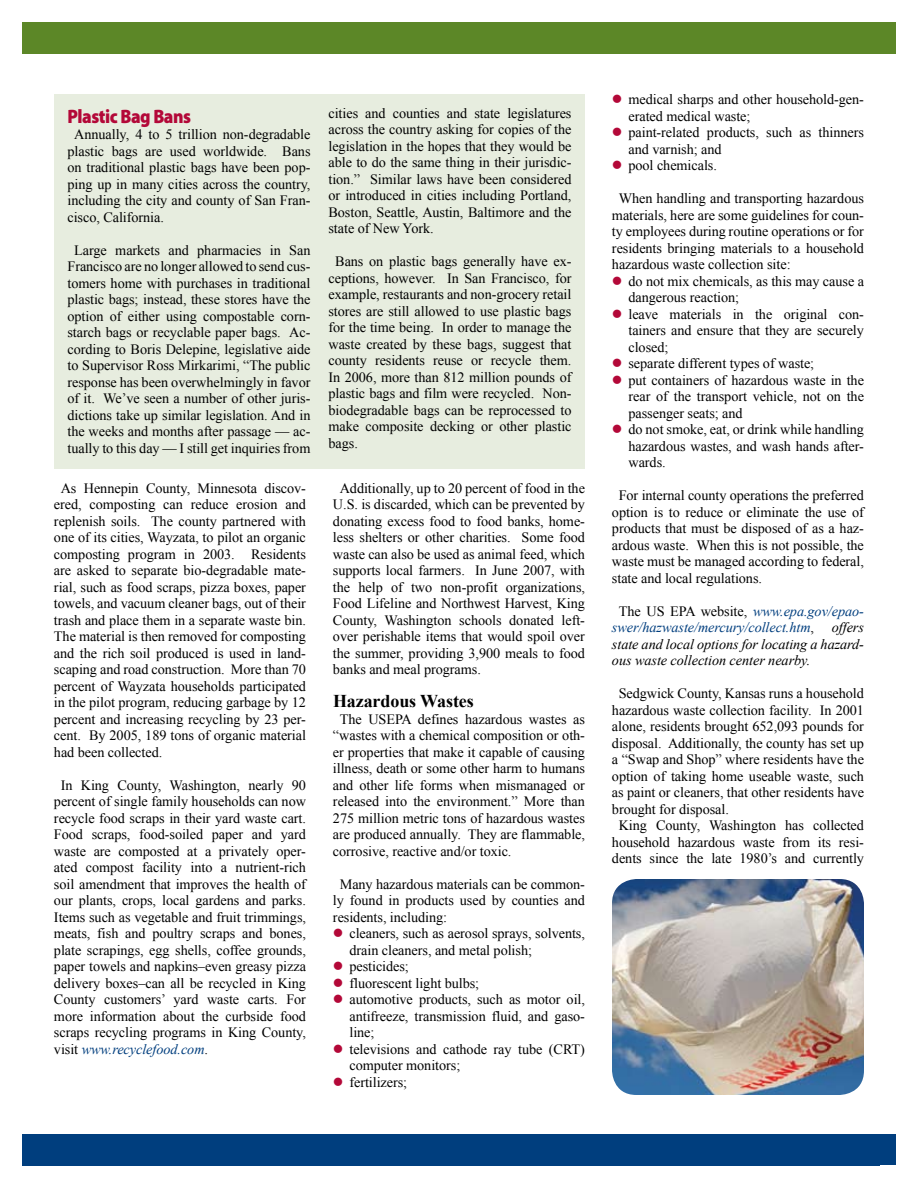
<style>
.page{position:relative;width:918px;height:1188px;background:#fff}
.page>*{position:absolute;margin:0;border:0;box-sizing:border-box;transform-origin:0 0}
.t1{font:900 19.5px "Myriad Pro";letter-spacing:-.025em;color:#b30838;scale:.9 1}
.t2{font:700 18px "Times New Roman";letter-spacing:-.005em;color:#000}
.t3{font:14.25px/16.5px "Times New Roman";letter-spacing:-.005em;color:#000;text-align:justify}
.t4{font:italic 14.25px/16.5px "Times New Roman";letter-spacing:-.005em;color:#000;text-align:justify}
.s1{font-style:italic;color:#003e7e}
.s2{font-style:normal}
.s3{color:#003e7e}
</style>
<div class="page">
<div style="left:0;top:1134px;width:918px;height:54px;background:#003e7e"></div>
<div style="left:0;top:0;width:918px;height:54px;background:#5c8727"></div>
<div style="left:0;top:0;width:21px;height:1188px;background:#fff"></div>
<div style="left:0;top:1166px;width:918px;height:22px;background:#fff"></div>
<div style="left:896px;top:0;width:22px;height:1188px;background:#fff"></div>
<div style="left:0;top:0;width:918px;height:22px;background:#fff"></div>
<div style="left:54px;top:94px;width:531px;height:376px;background:#e7eddf"></div>
<img style="left:612px;top:879px;width:252px;height:216px">
<h1 class="t1" style="left:68px;top:105px;width:139px">Plastic Bag Bans</h1>
<p class="t3" style="left:67px;top:126px;width:245px;text-indent:7px">Annually, 4 to 5 trillion non-degradable plastic bags are used worldwide. Bans on traditional plastic bags have been pop&shy;ping up in many cities across the country, including the city and county of San Fran&shy;cisco, California.</p>
<p class="t3" style="left:67px;top:241px;width:245px;text-align:center">Large markets and pharmacies in San Francisco are no longer allowed to send cus&shy;tomers home with purchases in traditional plastic bags; instead, these stores have the option of either using compostable corn&shy;starch bags or recyclable paper bags. Ac&shy;cording to Boris Delepine, legislative aide to Supervisor Ross Mirkarimi, “The public response has been overwhelmingly in favor of it. We’ve seen a number of other juris&shy;dictions take up similar legislation. And in the weeks and months after passage — ac&shy;tually to this day — I still get inquiries from</p>
<p class="t3" style="left:54px;top:480px;width:254px;text-indent:7px">As Hennepin County, Minnesota discov&shy;ered, composting can reduce erosion and replenish soils. The county partnered with one of its cities, Wayzata, to pilot an organic composting program in 2003. Residents are asked to separate bio-degradable mate&shy;rial, such as food scraps, pizza boxes, paper towels, and vacuum cleaner bags, out of their trash and place them in a separate waste bin.<br>The material is then removed for composting and the rich soil produced is used in land&shy;scaping and road construction. More than 70 percent of Wayzata households participated in the pilot program, reducing garbage by 12 percent and increasing recycling by 23 per&shy;cent. By 2005, 189 tons of organic material had been collected.</p>
<p class="t3" style="left:54px;top:777px;width:254px;text-indent:7px">In King County, Washington, nearly 90 percent of single family households can now recycle food scraps in their yard waste cart.<br>Food scraps, food-soiled paper and yard waste are composted at a privately oper&shy;ated compost facility into a nutrient-rich soil amendment that improves the health of our plants, crops, local gardens and parks.<br>Items such as vegetable and fruit trimmings, meats, fish and poultry scraps and bones, plate scrapings, egg shells, coffee grounds, paper towels and napkins–even greasy pizza delivery boxes–can all be recycled in King County customers’ yard waste carts. For more information about the curbside food scraps recycling programs in King County, visit <span class="s1">www.recyclefood.com</span>.</p>
<p class="t3" style="left:328px;top:105px;width:245px">cities and counties and state legislatures across the country asking for copies of the legislation in the hopes that they would be able to do the same thing in their jurisdic&shy;tion.” Similar laws have been considered or introduced in cities including Portland, Boston, Seattle, Austin, Baltimore and the state of New York.</p>
<p class="t3" style="left:328px;top:253px;width:245px;text-indent:7px">Bans on plastic bags generally have ex&shy;ceptions, however. In San Francisco, for example, restaurants and non-grocery retail stores are still allowed to use plastic bags for the time being. In order to manage the waste created by these bags, suggest that county residents reuse or recycle them.<br>In 2006, more than 812 million pounds of plastic bags and film were recycled. Non&shy;biodegradable bags can be reprocessed to make composite decking or other plastic bags.</p>
<p class="t3" style="left:333px;top:480px;width:254px;text-indent:7px">Additionally, up to 20 percent of food in the U.S. is discarded, which can be prevented by donating excess food to food banks, home&shy;less shelters or other charities. Some food waste can also be used as animal feed, which supports local farmers. In June 2007, with the help of two non-profit organizations, Food Lifeline and Northwest Harvest, King County, Washington schools donated left&shy;over perishable items that would spoil over the summer, providing 3,900 meals to food banks and meal programs.</p>
<p class="t2" style="left:333px;top:691px;width:142px">Hazardous Wastes</p>
<p class="t3" style="left:333px;top:711px;width:254px;text-indent:7px">The USEPA defines hazardous wastes as “wastes with a chemical composition or oth&shy;er properties that make it capable of causing illness, death or some other harm to humans and other life forms when mismanaged or released into the environment.” More than 275 million metric tons of hazardous wastes are produced annually. They are flammable, corrosive, reactive and/or toxic.</p>
<p class="t3" style="left:333px;top:876px;width:254px;text-indent:7px">Many hazardous materials can be common&shy;ly found in products used by counties and residents, including:</p>
<p class="t3" style="left:349px;top:925px;width:237px;text-align:left">cleaners, such as aerosol sprays, solvents, drain cleaners, and metal polish; pesticides;<br>fluorescent light bulbs;<br>automotive products, such as motor oil, antifreeze, transmission fluid, and gaso&shy;line;<br>televisions and cathode ray tube (CRT) computer monitors;<br>fertilizers;</p>
<p class="t3" style="left:628px;top:91px;width:237px;text-align:left">medical sharps and other household-gen&shy;erated medical waste;<br>paint-related products, such as thinners and varnish; and<br>pool chemicals.</p>
<p class="t3" style="left:612px;top:190px;width:254px;text-indent:7px">When handling and transporting hazardous materials, here are some guidelines for coun&shy;ty employees during routine operations or for residents bringing materials to a household hazardous waste collection site:</p>
<p class="t3" style="left:628px;top:273px;width:237px;text-align:left">do not mix chemicals, as this may cause a dangerous reaction;<br>leave materials in the original con&shy;tainers and ensure that they are securely closed;<br>separate different types of waste;<br>put containers of hazardous waste in the rear of the transport vehicle, not on the passenger seats; and<br>do not smoke, eat, or drink while handling hazardous wastes, and wash hands after&shy;wards.</p>
<p class="t3" style="left:612px;top:487px;width:254px;text-indent:7px">For internal county operations the preferred option is to reduce or eliminate the use of products that must be disposed of as a haz&shy;ardous waste. When this is not possible, the waste must be managed according to federal, state and local regulations.</p>
<p class="t4" style="left:612px;top:603px;width:254px;text-indent:7px"><span class="s2">The US EPA website,</span> <span class="s3">www.epa.gov/epao&shy;swer/hazwaste/mercury/collect.htm</span><span class="s2">,</span> offers state and local options for locating a hazard&shy;ous waste collection center nearby.</p>
<p class="t3" style="left:619px;top:685px;width:247px">Sedgwick County, Kansas runs a household</p>
<p class="t3" style="left:612px;top:702px;width:254px">hazardous waste collection facility. In 2001</p>
<p class="t3" style="left:612px;top:718px;width:254px">alone, residents brought 652,093 pounds for</p>
<p class="t3" style="left:612px;top:735px;width:253px">disposal. Additionally, the county has set up</p>
<p class="t3" style="left:612px;top:751px;width:254px">a “Swap and Shop” where residents have the</p>
<p class="t3" style="left:612px;top:768px;width:254px">option of taking home useable waste, such</p>
<p class="t3" style="left:612px;top:784px;width:254px">as paint or cleaners, that other residents have</p>
<p class="t3" style="left:612px;top:801px;width:118px">brought for disposal.</p>
<p class="t3" style="left:619px;top:817px;width:247px">King County, Washington has collected</p>
<p class="t3" style="left:612px;top:834px;width:253px">household hazardous waste from its resi-</p>
<p class="t3" style="left:612px;top:850px;width:254px">dents since the late 1980’s and currently</p>
</div>
